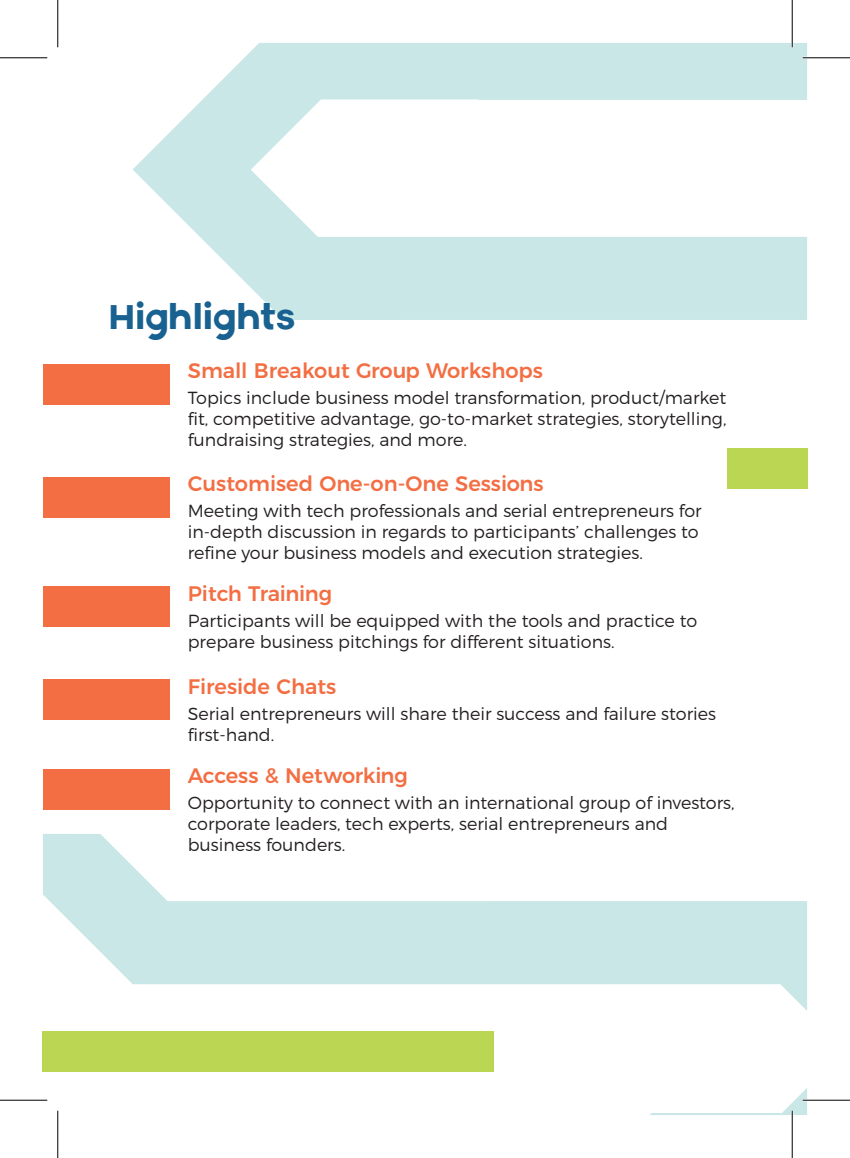
<style>
.page{position:relative;width:850px;height:1158px;background:#fff}
.page>*{position:absolute;margin:0;border:0;box-sizing:border-box;transform-origin:0 0}
.t1{font:36.75px "Axis";color:#186190}
.t2{font:500 21px "Montserrat";color:#f36e43}
.t3{font:500 21px "Montserrat";letter-spacing:-.02em;color:#f36e43}
.t4{font:300 17.5px/21px "Montserrat";color:#231f20}
</style>
<div class="page">
<svg style="left:133px;top:43px;width:674px;height:277px;fill:#c8e7e6"></svg>
<svg style="left:43px;top:834px;width:764px;height:280px"></svg>
<div style="left:727px;top:448px;width:80px;height:41px;background:#bbd653"></div>
<div style="left:43px;top:1030px;width:451px;height:41px;background:#bbd653"></div>
<div style="left:43px;top:363px;width:126px;height:41px;background:#f36e43"></div>
<div style="left:43px;top:476px;width:126px;height:41px;background:#f36e43"></div>
<div style="left:43px;top:586px;width:126px;height:41px;background:#f36e43"></div>
<div style="left:43px;top:679px;width:126px;height:41px;background:#f36e43"></div>
<div style="left:43px;top:768px;width:126px;height:41px;background:#f36e43"></div>
<hr style="left:802px;top:57px;width:48px;height:2px;background:#fff">
<hr style="left:0;top:1098px;width:47px;height:3px;background:#fff">
<hr style="left:802px;top:1098px;width:48px;height:3px;background:#fff">
<hr style="left:57px;top:1110px;width:2px;height:47px;background:#fff">
<hr style="left:791px;top:0;width:2px;height:47px;background:#fff">
<hr style="left:791px;top:1110px;width:2px;height:47px;background:#fff">
<hr style="left:0;top:57px;width:47px;height:1px;background:#000">
<hr style="left:802px;top:57px;width:48px;height:1px;background:#000">
<hr style="left:0;top:1099px;width:47px;height:1px;background:#000">
<hr style="left:802px;top:1099px;width:48px;height:1px;background:#000">
<hr style="left:57px;top:0;width:1px;height:47px;background:#000">
<hr style="left:57px;top:1110px;width:1px;height:47px;background:#000">
<hr style="left:792px;top:0;width:1px;height:47px;background:#000">
<hr style="left:792px;top:1110px;width:1px;height:47px;background:#000">
<h1 class="t1" style="left:108px;top:295px;width:190px">Highlights</h1>
<p class="t2" style="left:188px;top:354px;width:357px">Small Breakout Group Workshops</p>
<p class="t4" style="left:188px;top:387px;width:540px;text-align:justify">Topics include business model transformation, product/market fit, competitive advantage, go-to-market strategies, storytelling, fundraising strategies, and more.</p>
<p class="t2" style="left:188px;top:466px;width:357px">Customised One-on-One Sessions</p>
<p class="t4" style="left:188px;top:500px;width:515px">Meeting with tech professionals and serial entrepreneurs for in-depth discussion in regards to participants’ challenges to refine your business models and execution strategies.</p>
<p class="t3" style="left:188px;top:577px;width:146px">Pitch Training</p>
<p class="t4" style="left:188px;top:610px;width:511px">Participants will be equipped with the tools and practice to prepare business pitchings for different situations.</p>
<p class="t2" style="left:188px;top:669px;width:150px">Fireside Chats</p>
<p class="t4" style="left:188px;top:703px;width:530px">Serial entrepreneurs will share their success and failure stories first-hand.</p>
<p class="t2" style="left:188px;top:758px;width:221px">Access &amp; Networking</p>
<p class="t4" style="left:188px;top:792px;width:548px">Opportunity to connect with an international group of investors, corporate leaders, tech experts, serial entrepreneurs and business founders.</p>
</div>
